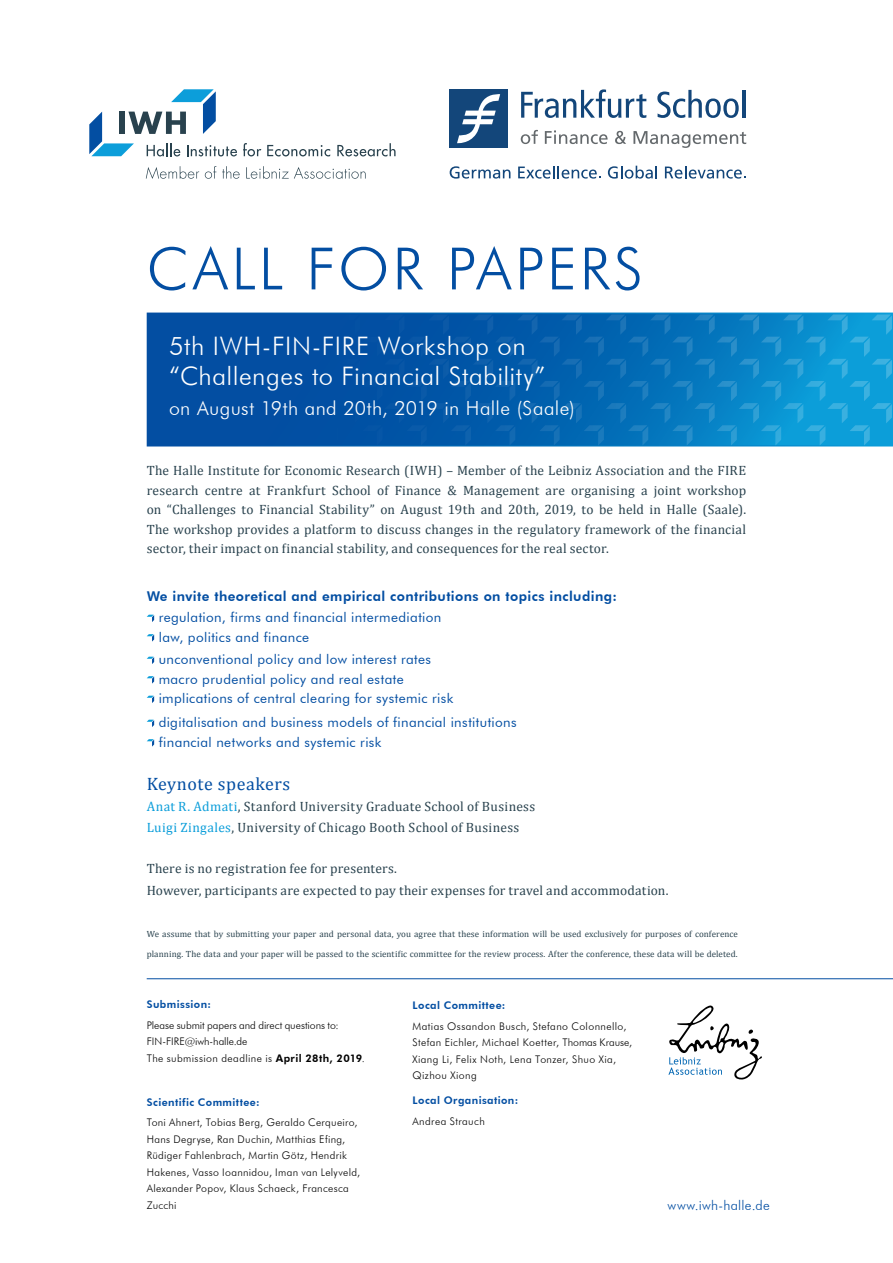
<style>
.page{position:relative;width:893px;height:1263px;background:#fff}
.page>*{position:absolute;margin:0;border:0;box-sizing:border-box;transform-origin:0 0}
.t1{font:300 58.35px "Futura BT";letter-spacing:.055em;color:#034ea2}
.t2{font:300 25.5px/30px "Futura BT";letter-spacing:.02em;color:#fff}
.t3{font:300 19.5px "Futura BT";letter-spacing:.02em;color:#fff}
.t4{font:18px "Cambria";letter-spacing:.03em;color:#034ea2}
.t5{font:13.5px/19.5px "Cambria";letter-spacing:.02em;color:#29424e}
.t6{font:13.5px/19.5px "Futura BT";letter-spacing:.03em;color:#034ea2}
.t7{font:800 13.5px "Futura BT";letter-spacing:.03em;color:#034ea2}
.t8{font:300 13.5px "Futura BT";letter-spacing:.02em;color:#034ea2}
.t9{font:300 10.5px/16.5px "Futura BT";letter-spacing:.03em;color:#000}
.t10{font:300 10.5px/16.5px "Futura BT";letter-spacing:-.005em;color:#000}
.t11{font:800 10.5px "Futura BT";letter-spacing:.04em;color:#034ea2}
.t12{font:9px/19.5px "Cambria";letter-spacing:.01em;color:#29424e}
.s1{color:#0c9eda}
.s2{font-weight:800}
</style>
<div class="page">
<svg style="left:147px;top:313px;width:745px;height:133px;background:#0668b3"></svg>
<hr style="left:147px;top:978px;width:746px;height:1px;background:#034ea2">
<svg style="left:668px;top:1005px;width:94px;height:75px"></svg>
<svg style="left:147px;top:615px;width:7px;height:7px"></svg>
<svg style="left:147px;top:634px;width:7px;height:8px"></svg>
<svg style="left:147px;top:657px;width:7px;height:7px"></svg>
<svg style="left:147px;top:676px;width:7px;height:8px"></svg>
<svg style="left:147px;top:696px;width:7px;height:7px"></svg>
<svg style="left:147px;top:720px;width:7px;height:7px"></svg>
<svg style="left:147px;top:739px;width:7px;height:8px"></svg>
<div style="left:449px;top:89px;width:59px;height:59px;background:#13467a"></div>
<svg style="left:457px;top:94px;width:43px;height:50px"></svg>
<svg style="left:521px;top:89px;width:125px;height:29px"></svg>
<svg style="left:657px;top:90px;width:82px;height:28px"></svg>
<hr style="left:743px;top:90px;width:3px;height:28px;background:#13467a">
<svg style="left:521px;top:130px;width:17px;height:14px"></svg>
<svg style="left:545px;top:130px;width:63px;height:14px"></svg>
<svg style="left:615px;top:131px;width:11px;height:13px"></svg>
<svg style="left:633px;top:131px;width:113px;height:17px"></svg>
<svg style="left:450px;top:166px;width:60px;height:13px"></svg>
<svg style="left:518px;top:166px;width:83px;height:13px"></svg>
<svg style="left:608px;top:166px;width:49px;height:13px"></svg>
<svg style="left:665px;top:166px;width:81px;height:13px"></svg>
<svg style="left:243px;top:143px;width:18px;height:13px"></svg>
<svg style="left:267px;top:145px;width:63px;height:11px"></svg>
<svg style="left:337px;top:143px;width:59px;height:13px"></svg>
<svg style="left:146px;top:166px;width:53px;height:13px"></svg>
<svg style="left:205px;top:166px;width:11px;height:13px"></svg>
<svg style="left:222px;top:166px;width:18px;height:13px"></svg>
<svg style="left:246px;top:166px;width:120px;height:13px"></svg>
<svg style="left:89px;top:89px;width:148px;height:67px"></svg>
<h1 class="t1" style="left:147px;top:233px;width:498px">CALL FOR PAPERS</h1>
<h2 class="t2" style="left:169px;top:331px;width:378px">5th IWH-FIN-FIRE Workshop on “Challenges to Financial Stability”</h2>
<h3 class="t3" style="left:169px;top:396px;width:407px">on August 19th and 20th, 2019 in Halle (Saale)</h3>
<p class="t5" style="left:147px;top:461px;width:601px;text-align:justify">The Halle Institute for Economic Research (IWH) – Member of the Leibniz Association and the FIRE research centre at Frankfurt School of Finance &amp; Management are organising a joint workshop on “Challenges to Financial Stability” on August 19th and 20th, 2019, to be held in Halle (Saale).<br>The workshop provides a platform to discuss changes in the regulatory framework of the financial sector, their impact on financial stability, and consequences for the real sector.</p>
<p class="t7" style="left:147px;top:588px;width:472px">We invite theoretical and empirical contributions on topics including:</p>
<p class="t6" style="left:159px;top:607px;width:284px">regulation, firms and financial intermediation law, politics and finance</p>
<p class="t6" style="left:159px;top:649px;width:296px">unconventional policy and low interest rates macro prudential policy and real estate implications of central clearing for systemic risk</p>
<p class="t6" style="left:159px;top:712px;width:359px">digitalisation and business models of financial institutions financial networks and systemic risk</p>
<h3 class="t4" style="left:147px;top:773px;width:145px">Keynote speakers</h3>
<p class="t5" style="left:147px;top:796px;width:390px;line-height:21px"><span class="s1">Anat R. Admati</span>, Stanford University Graduate School of Business<br><span class="s1">Luigi Zingales</span>, University of Chicago Booth School of Business</p>
<p class="t5" style="left:147px;top:857px;width:523px;line-height:22.5px">There is no registration fee for presenters.<br>However, participants are expected to pay their expenses for travel and accommodation.</p>
<p class="t12" style="left:147px;top:924px;width:593px">We assume that by submitting your paper and personal data, you agree that these information will be used exclusively for purposes of conference planning. The data and your paper will be passed to the scientific committee for the review process. After the conference, these data will be deleted.</p>
<p class="t11" style="left:147px;top:998px;width:66px">Submission:</p>
<p class="t10" style="left:147px;top:1017px;width:220px">Please submit papers and direct questions to:<br>FIN-FIRE@iwh-halle.de<br>The submission deadline is <span class="s2">April 28th, 2019</span>.</p>
<p class="t11" style="left:147px;top:1095px;width:115px">Scientific Committee:</p>
<p class="t9" style="left:147px;top:1114px;width:215px">Toni Ahnert, Tobias Berg, Geraldo Cerqueiro, Hans Degryse, Ran Duchin, Matthias Efing, Rüdiger Fahlenbrach, Martin Götz, Hendrik Hakenes, Vasso Ioannidou, Iman van Lelyveld, Alexander Popov, Klaus Schaeck, Francesca Zucchi</p>
<p class="t11" style="left:412px;top:999px;width:95px">Local Committee:</p>
<p class="t9" style="left:412px;top:1018px;width:221px">Matias Ossandon Busch, Stefano Colonnello, Stefan Eichler, Michael Koetter, Thomas Krause, Xiang Li, Felix Noth, Lena Tonzer, Shuo Xia, Qizhou Xiong</p>
<p class="t11" style="left:412px;top:1094px;width:107px">Local Organisation:</p>
<p class="t9" style="left:412px;top:1113px;width:74px">Andrea Strauch</p>
<p class="t8" style="left:668px;top:1197px;width:104px">www.iwh-halle.de</p>
</div>
